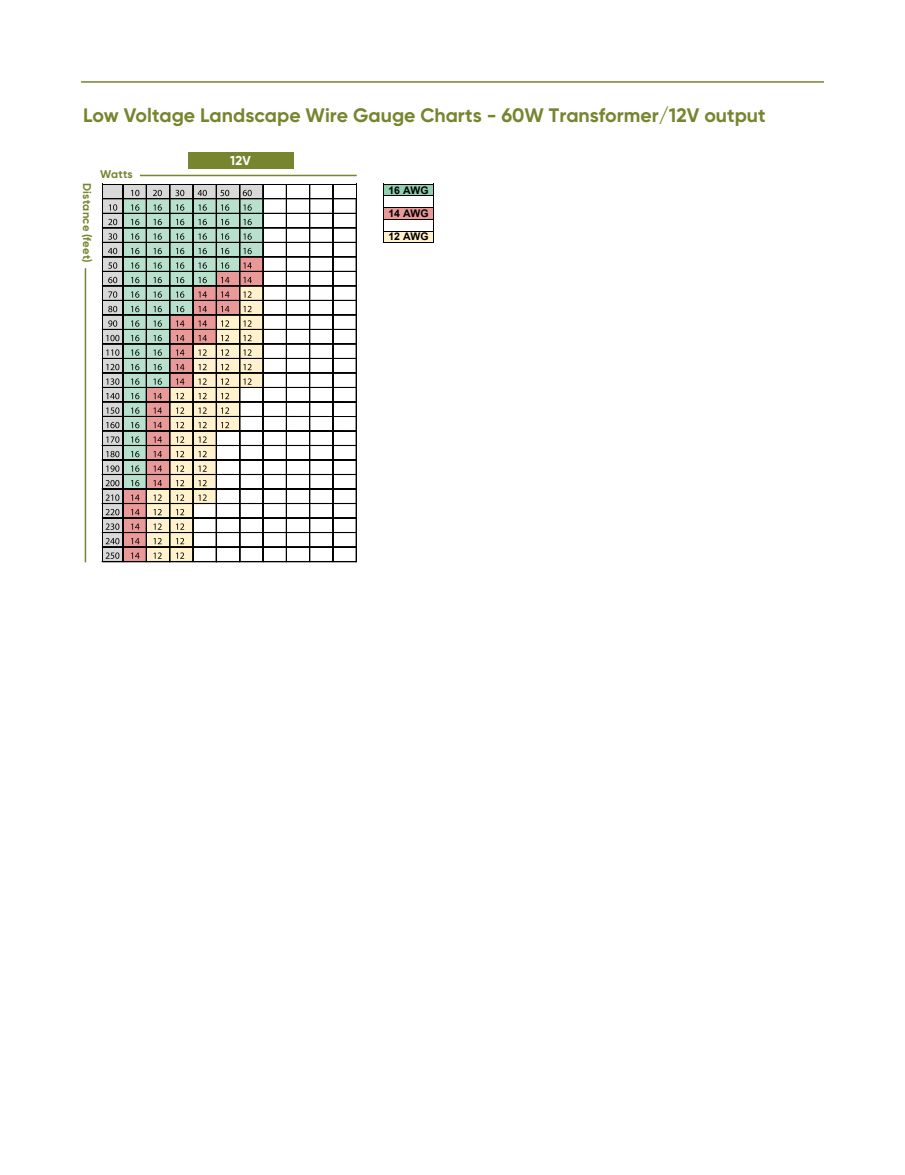
<style>
.page{position:relative;width:905px;height:1175px;background:#fff}
.page>*{position:absolute;margin:0;border:0;box-sizing:border-box;transform-origin:0 0}
.t1{font:700 19.5px "Gilroy";color:#76852e}
.t2{font:700 12.9px "Gilroy";color:#fff}
.t3{font:700 11.25px "Gilroy";letter-spacing:.02em;color:#76852e}
.t4{font:700 10.5px "Arial";color:#000}
</style>
<div class="page">
<hr style="left:81px;top:81px;width:743px;height:2px;background:#76852e">
<div style="left:188px;top:152px;width:105px;height:16px;background:#76852e"></div>
<hr style="left:140px;top:175px;width:217px;height:1px;background:#76852e">
<hr style="left:85px;top:268px;width:1px;height:294px;background:#76852e">
<div style="left:103px;top:185px;width:160px;height:14px;background:#d9d9d9"></div>
<div style="left:103px;top:199px;width:20px;height:58px;background:#d9d9d9"></div>
<div style="left:123px;top:199px;width:140px;height:58px;background:#b7e1cd"></div>
<svg style="left:131px;top:190px;width:8px;height:6px"></svg>
<svg style="left:153px;top:190px;width:9px;height:6px"></svg>
<svg style="left:175px;top:190px;width:9px;height:6px"></svg>
<svg style="left:198px;top:190px;width:9px;height:6px"></svg>
<svg style="left:220px;top:190px;width:9px;height:6px"></svg>
<svg style="left:243px;top:190px;width:9px;height:6px"></svg>
<svg style="left:109px;top:204px;width:8px;height:7px"></svg>
<svg style="left:131px;top:204px;width:8px;height:7px"></svg>
<svg style="left:153px;top:204px;width:9px;height:7px"></svg>
<svg style="left:176px;top:204px;width:8px;height:7px"></svg>
<svg style="left:198px;top:204px;width:9px;height:7px"></svg>
<svg style="left:221px;top:204px;width:8px;height:7px"></svg>
<svg style="left:243px;top:204px;width:9px;height:7px"></svg>
<hr style="left:286px;top:184px;width:1px;height:378px;background:#000">
<hr style="left:309px;top:184px;width:1px;height:378px;background:#000">
<hr style="left:333px;top:184px;width:1px;height:378px;background:#000">
<hr style="left:102px;top:184px;width:254px;height:1px;background:#000">
<hr style="left:102px;top:184px;width:1px;height:378px;background:#000">
<hr style="left:356px;top:184px;width:1px;height:378px;background:#000">
<svg style="left:103px;top:213px;width:253px;height:349px"></svg>
<hr style="left:263px;top:184px;width:1px;height:378px;background:#000">
<hr style="left:239px;top:184px;width:1px;height:378px;background:#000">
<hr style="left:216px;top:184px;width:1px;height:378px;background:#000">
<hr style="left:193px;top:184px;width:1px;height:378px;background:#000">
<hr style="left:169px;top:184px;width:1px;height:378px;background:#000">
<hr style="left:146px;top:184px;width:1px;height:378px;background:#000">
<hr style="left:123px;top:184px;width:1px;height:378px;background:#000">
<hr style="left:102px;top:198px;width:254px;height:1px;background:#000">
<div style="left:383px;top:184px;width:50px;height:12px;background:#90d0ae"></div>
<div style="left:383px;top:208px;width:50px;height:11px;background:#ea9999"></div>
<div style="left:383px;top:231px;width:50px;height:12px;background:#fff2cc"></div>
<hr style="left:383px;top:184px;width:1px;height:59px;background:#000">
<hr style="left:433px;top:184px;width:1px;height:59px;background:#000">
<hr style="left:383px;top:184px;width:50px;height:1px;background:#000">
<hr style="left:383px;top:195px;width:50px;height:1px;background:#000">
<hr style="left:383px;top:207px;width:50px;height:1px;background:#000">
<hr style="left:383px;top:219px;width:50px;height:1px;background:#000">
<hr style="left:383px;top:231px;width:50px;height:1px;background:#000">
<hr style="left:383px;top:242px;width:50px;height:1px;background:#000">
<p class="t1" style="left:83px;top:103px;width:684px">Low Voltage Landscape Wire Gauge Charts - 60W Transformer/12V output</p>
<p class="t2" style="left:230px;top:152px;width:22px">12V</p>
<p class="t3" style="left:100px;top:167px;width:34px">Watts</p>
<p class="t3" style="left:94px;top:183px;width:81px;rotate:90deg">Distance (feet)</p>
<p class="t4" style="left:388px;top:183px;width:42px">16 AWG</p>
<p class="t4" style="left:388px;top:206px;width:42px">14 AWG</p>
<p class="t4" style="left:388px;top:229px;width:42px">12 AWG</p>
</div>
